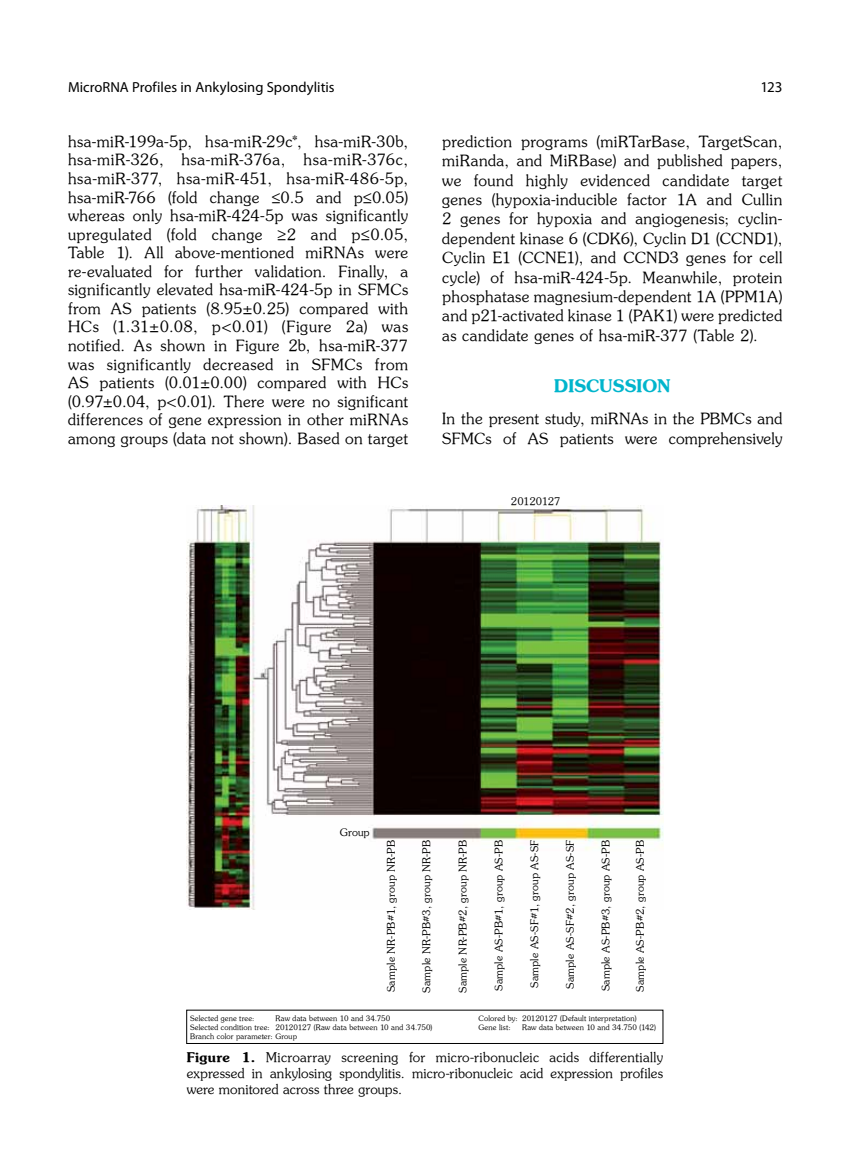
<style>
.page{position:relative;width:859px;height:1170px;background:#fff}
.page>*{position:absolute;margin:0;border:0;box-sizing:border-box;transform-origin:0 0}
.t1{font:17.4px "Souvenir Turk B";letter-spacing:.005em;color:#00b5cc}
.t2{font:15.45px/18.6px "Souvenir Turk";letter-spacing:.02em;color:#000;text-align:justify}
.t3{font:15px "Myriad Pro";color:#000}
.t4{font:14.55px "Myriad Pro";color:#000}
.t5{font:13.35px/16px "Souvenir Turk";letter-spacing:.005em;color:#000;text-align:justify}
.t6{font:10.5px "Souvenir Turk";letter-spacing:.015em;color:#000}
.t7{font:10.5px "Souvenir Turk";letter-spacing:-.01em;color:#000}
.t8{font:7.5px/9px "Souvenir Turk";letter-spacing:.02em;color:#000}
.s1{font-family:"Souvenir Turk B"}
</style>
<div class="page">
<img style="left:187px;top:505px;width:476px;height:404px">
<p class="t4" style="left:68px;top:78px;width:268px">MicroRNA Profiles in Ankylosing Spondylitis</p>
<p class="t3" style="left:760px;top:78px;width:23px">123</p>
<p class="t2" style="left:68px;top:132px;width:342px">hsa-miR-199a-5p, hsa-miR-29c*, hsa-miR-30b, hsa-miR-326, hsa-miR-376a, hsa-miR-376c, hsa-miR-377, hsa-miR-451, hsa-miR-486-5p, hsa-miR-766 (fold change ≤0.5 and p≤0.05) whereas only hsa-miR-424-5p was significantly upregulated (fold change ≥2 and p≤0.05, Table 1). All above-mentioned miRNAs were re-evaluated for further validation. Finally, a significantly elevated hsa-miR-424-5p in SFMCs from AS patients (8.95±0.25) compared with HCs (1.31±0.08, p&lt;0.01) (Figure 2a) was notified. As shown in Figure 2b, hsa-miR-377 was significantly decreased in SFMCs from AS patients (0.01±0.00) compared with HCs (0.97±0.04, p&lt;0.01). There were no significant differences of gene expression in other miRNAs among groups (data not shown). Based on target</p>
<p class="t2" style="left:442px;top:131px;width:342px;line-height:19.4px">prediction programs (miRTarBase, TargetScan, miRanda, and MiRBase) and published papers, we found highly evidenced candidate target genes (hypoxia-inducible factor 1A and Cullin 2 genes for hypoxia and angiogenesis; cyclin&shy;dependent kinase 6 (CDK6), Cyclin D1 (CCND1), Cyclin E1 (CCNE1), and CCND3 genes for cell cycle) of hsa-miR-424-5p. Meanwhile, protein phosphatase magnesium-dependent 1A (PPM1A) and p21-activated kinase 1 (PAK1) were predicted as candidate genes of hsa-miR-377 (Table 2).</p>
<p class="t1" style="left:554px;top:375px;width:118px">DISCUSSION</p>
<p class="t2" style="left:442px;top:409px;width:342px;line-height:19.4px">In the present study, miRNAs in the PBMCs and<br>SFMCs of AS patients were comprehensively</p>
<p class="t7" style="left:511px;top:495px;width:51px">20120127</p>
<p class="t6" style="left:340px;top:825px;width:31px">Group</p>
<p class="t6" style="left:385px;top:992px;width:154px;rotate:-90deg">Sample NR-PB#1, group NR-PB</p>
<p class="t6" style="left:420px;top:992px;width:154px;rotate:-90deg">Sample NR-PB#3, group NR-PB</p>
<p class="t6" style="left:456px;top:992px;width:155px;rotate:-90deg">Sample NR-PB#2, group NR-PB</p>
<p class="t6" style="left:492px;top:990px;width:152px;rotate:-90deg">Sample AS-PB#1, group AS-PB</p>
<p class="t6" style="left:528px;top:987px;width:150px;rotate:-90deg">Sample AS-SF#1, group AS-SF</p>
<p class="t6" style="left:564px;top:988px;width:150px;rotate:-90deg">Sample AS-SF#2, group AS-SF</p>
<p class="t6" style="left:599px;top:991px;width:153px;rotate:-90deg">Sample AS-PB#3, group AS-PB</p>
<p class="t6" style="left:634px;top:991px;width:153px;rotate:-90deg">Sample AS-PB#2, group AS-PB</p>
<p class="t8" style="left:190px;top:1013px;width:244px;text-indent:86px">Raw data between 10 and 34.750<br>Selected condition tree: 20120127 (Raw data between 10 and 34.750)<br>Branch color parameter: Group</p>
<p class="t8" style="left:479px;top:1013px;width:159px">Colored by: 20120127 (Default interpretation)<br>Gene list:</p>
<p class="t8" style="left:190px;top:1013px;width:66px">Selected gene tree:</p>
<p class="t8" style="left:522px;top:1022px;width:135px">Raw data between 10 and 34.750 (142)</p>
<p class="t5" style="left:187px;top:1048px;width:478px"><span class="s1">Figure 1.</span> Microarray screening for micro-ribonucleic acids differentially expressed in ankylosing spondylitis. micro-ribonucleic acid expression profiles were monitored across three groups.</p>
</div>
